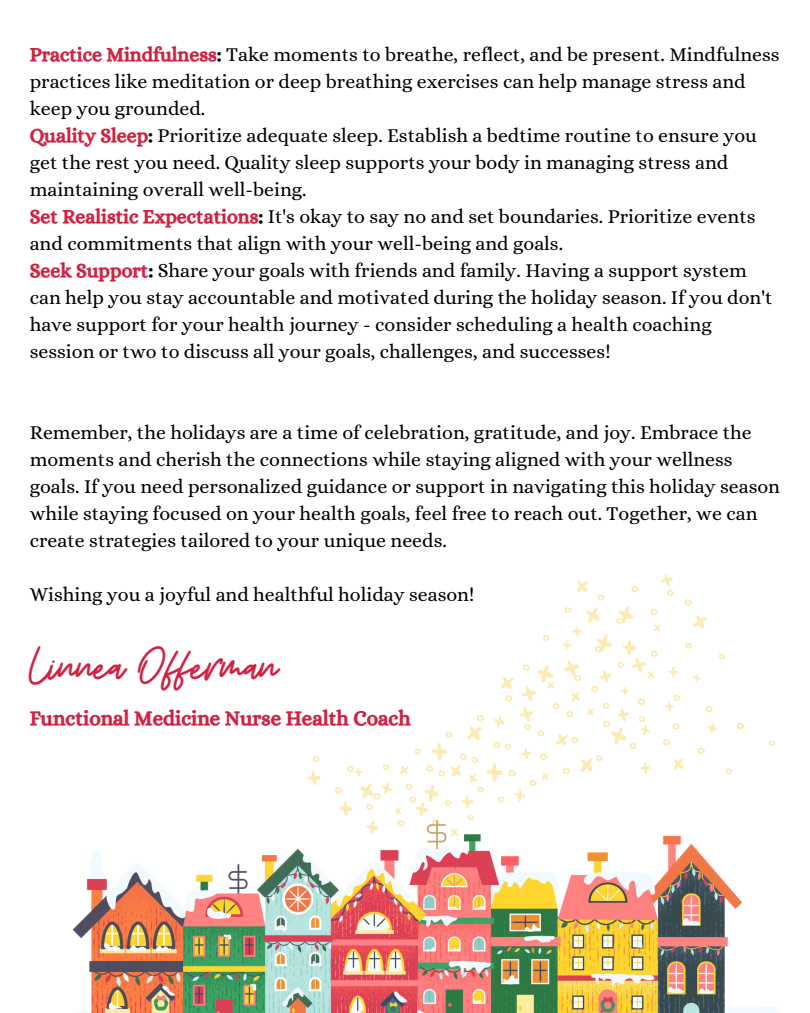
<style>
.page{position:relative;width:810px;height:1013px;background:#fff}
.page>*{position:absolute;margin:0;border:0;box-sizing:border-box;transform-origin:0 0}
.t1{font:49.8px "Beauty Salon Script";color:#cf2342}
.t2{font:20.8px "CA Generated";color:#cf2342}
.t3{font:19.8px/27px "Alice";color:#000}
.s1{font-family:"CA Generated";color:#cf2342}
.s2{font-family:"CA Generated"}
</style>
<div class="page">
<img style="left:72px;top:836px;width:708px;height:176px">
<svg style="left:313px;top:756px;width:7px;height:7px"></svg>
<svg style="left:768px;top:740px;width:7px;height:6px"></svg>
<svg style="left:307px;top:771px;width:14px;height:14px"></svg>
<svg style="left:334px;top:574px;width:411px;height:262px"></svg>
<p class="t3" style="left:30px;top:42px;width:751px"><span class="s1">Practice Mindfulness</span><span class="s2">:</span> Take moments to breathe, reflect, and be present. Mindfulness practices like meditation or deep breathing exercises can help manage stress and keep you grounded.<br><span class="s1">Quality Sleep</span><span class="s2">:</span> Prioritize adequate sleep. Establish a bedtime routine to ensure you get the rest you need. Quality sleep supports your body in managing stress and maintaining overall well-being.<br><span class="s1">Set Realistic Expectations</span><span class="s2">:</span> It's okay to say no and set boundaries. Prioritize events and commitments that align with your well-being and goals.<br><span class="s1">Seek Support</span><span class="s2">:</span> Share your goals with friends and family. Having a support system can help you stay accountable and motivated during the holiday season. If you don't have support for your health journey - consider scheduling a health coaching session or two to discuss all your goals, challenges, and successes!</p>
<p class="t3" style="left:30px;top:420px;width:752px">Remember, the holidays are a time of celebration, gratitude, and joy. Embrace the moments and cherish the connections while staying aligned with your wellness goals. If you need personalized guidance or support in navigating this holiday season while staying focused on your health goals, feel free to reach out. Together, we can create strategies tailored to your unique needs.</p>
<p class="t3" style="left:30px;top:582px;width:446px">Wishing you a joyful and healthful holiday season!</p>
<h1 class="t1" style="left:30px;top:631px;width:250px">Linnea Offerman</h1>
<p class="t2" style="left:30px;top:706px;width:382px">Functional Medicine Nurse Health Coach</p>
</div>
